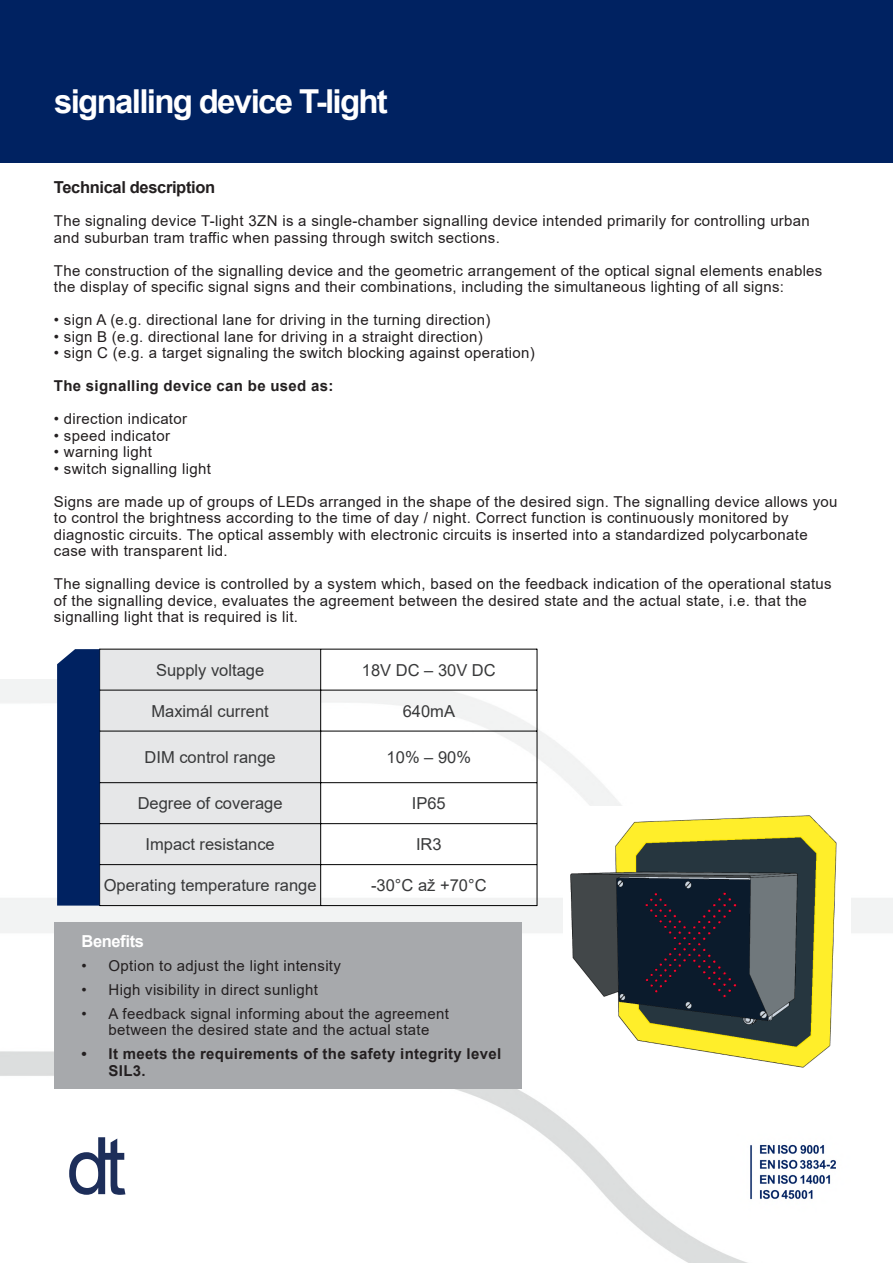
<style>
.page{position:relative;width:893px;height:1263px;background:#fff}
.page>*{position:absolute;margin:0;border:0;box-sizing:border-box;transform-origin:0 0}
.t1{font:700 33px "Arial";letter-spacing:-.05em;color:#fff}
.t2{font:16.5px "Arial";color:#38393a}
.t3{font:700 16.5px "Arial";letter-spacing:-.02em;color:#231f20}
.t4{font:700 16.5px "Arial";letter-spacing:-.03em;color:#fff}
.t5{font:15px/16.5px "Arial";letter-spacing:.02em;color:#231f20}
.t6{font:700 15px/16.5px "Arial";letter-spacing:.02em;color:#231f20}
</style>
<div class="page">
<div style="left:0;top:0;width:893px;height:163px;background:#002261"></div>
<img style="left:0;top:679px;width:893px;height:584px">
<div style="left:100px;top:649px;width:221px;height:256px;background:#e6e7e8"></div>
<div style="left:321px;top:649px;width:216px;height:41px;background:#fff"></div>
<hr style="left:99px;top:649px;width:1px;height:257px;background:#000">
<hr style="left:537px;top:649px;width:1px;height:257px;background:#000">
<hr style="left:320px;top:649px;width:1px;height:256px;background:#000">
<hr style="left:100px;top:649px;width:437px;height:1px;background:#000">
<hr style="left:100px;top:690px;width:437px;height:1px;background:#000">
<hr style="left:100px;top:731px;width:437px;height:1px;background:#000">
<hr style="left:100px;top:782px;width:437px;height:1px;background:#000">
<hr style="left:100px;top:823px;width:437px;height:1px;background:#000">
<hr style="left:100px;top:864px;width:437px;height:1px;background:#000">
<hr style="left:100px;top:905px;width:437px;height:1px;background:#000">
<div style="left:57px;top:649px;width:43px;height:256px;background:#002261"></div>
<img style="left:564px;top:807px;width:286px;height:268px">
<div style="left:54px;top:922px;width:468px;height:167px;background:#a7a9ac"></div>
<svg style="left:69px;top:1137px;width:56px;height:58px"></svg>
<h1 class="t1" style="left:54px;top:89px;width:335px">signalling device T-light</h1>
<p class="t3" style="left:54px;top:181px;width:163px">Technical description</p>
<p class="t5" style="left:54px;top:214px;width:757px">The signaling device T-light 3ZN is a single-chamber signalling device intended primarily for controlling urban and suburban tram traffic when passing through switch sections.</p>
<p class="t5" style="left:54px;top:264px;width:770px">The construction of the signalling device and the geometric arrangement of the optical signal elements enables the display of specific signal signs and their combinations, including the simultaneous lighting of all signs:</p>
<p class="t5" style="left:54px;top:313px;width:438px">• sign A (e.g. directional lane for driving in the turning direction)</p>
<p class="t5" style="left:54px;top:330px;width:430px">• sign B (e.g. directional lane for driving in a straight direction)</p>
<p class="t5" style="left:54px;top:346px;width:482px">• sign C (e.g. a target signaling the switch blocking against operation)</p>
<p class="t6" style="left:54px;top:379px;width:281px">The signalling device can be used as:</p>
<p class="t5" style="left:54px;top:412px;width:135px">• direction indicator</p>
<p class="t5" style="left:54px;top:429px;width:118px">• speed indicator</p>
<p class="t5" style="left:54px;top:445px;width:99px">• warning light</p>
<p class="t5" style="left:54px;top:462px;width:158px">• switch signalling light</p>
<p class="t5" style="left:54px;top:495px;width:785px">Signs are made up of groups of LEDs arranged in the shape of the desired sign. The signalling device allows you to control the brightness according to the time of day / night. Correct function is continuously monitored by diagnostic circuits. The optical assembly with electronic circuits is inserted into a standardized polycarbonate case with transparent lid.</p>
<p class="t5" style="left:54px;top:577px;width:779px">The signalling device is controlled by a system which, based on the feedback indication of the operational status of the signalling device, evaluates the agreement between the desired state and the actual state, i.e. that the signalling light that is required is lit.</p>
<p class="t2" style="left:156px;top:663px;width:110px">Supply voltage</p>
<p class="t2" style="left:362px;top:663px;width:135px">18V DC – 30V DC</p>
<p class="t2" style="left:151px;top:704px;width:119px">Maximál current</p>
<p class="t2" style="left:403px;top:704px;width:54px">640mA</p>
<p class="t2" style="left:145px;top:751px;width:133px">DIM control range</p>
<p class="t2" style="left:387px;top:751px;width:86px">10% – 90%</p>
<p class="t2" style="left:138px;top:797px;width:146px">Degree of coverage</p>
<p class="t2" style="left:412px;top:797px;width:35px">IP65</p>
<p class="t2" style="left:145px;top:838px;width:131px">Impact resistance</p>
<p class="t2" style="left:416px;top:838px;width:27px">IR3</p>
<p class="t2" style="left:104px;top:879px;width:214px">Operating temperature range</p>
<p class="t2" style="left:371px;top:879px;width:117px">-30°C až +70°C</p>
<p class="t4" style="left:82px;top:934px;width:64px">Benefits</p>
<p class="t5" style="left:82px;top:958px;width:261px">• Option to adjust the light intensity</p>
<p class="t5" style="left:82px;top:982px;width:238px">• High visibility in direct sunlight</p>
<p class="t5" style="left:82px;top:1006px;width:369px;text-align:center">• A feedback signal informing about the agreement between the desired state and the actual state</p>
<p class="t6" style="left:109px;top:1047px;width:394px;text-indent:-27px">• It meets the requirements of the safety integrity level<br>SIL3.</p>
</div>
